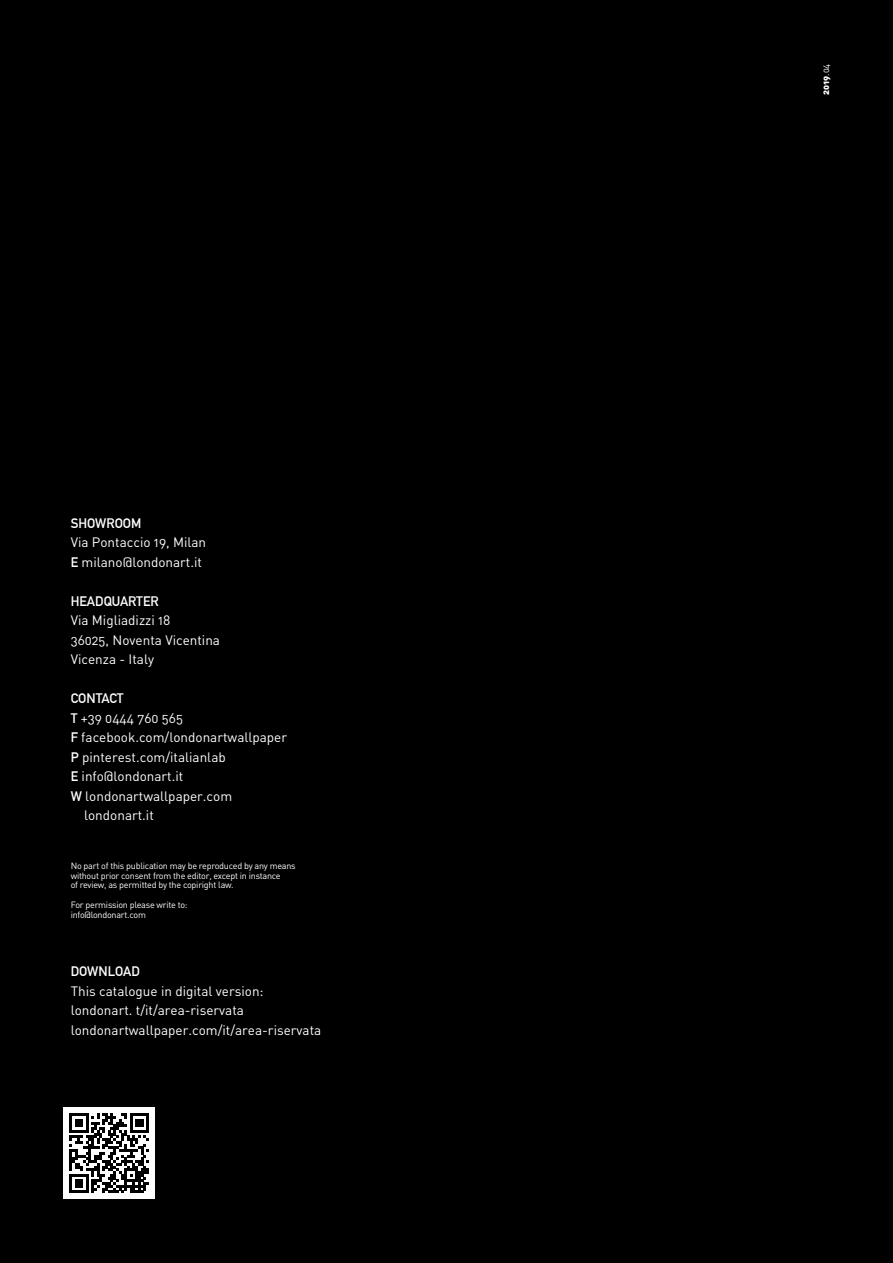
<style>
.page{position:relative;width:893px;height:1263px;background:#000}
.page>*{position:absolute;margin:0;border:0;box-sizing:border-box;transform-origin:0 0}
.t1{font:13.5px/19.5px "DIN Regular Alternate";color:#fff}
.t2{font:700 13.5px "DIN Alternate";color:#fff}
.t3{font:9px/9.8px "DIN";letter-spacing:-.025em;color:#fff}
.t4{font:9px "DIN Black Alternate";color:#fff}
.s1{font-family:"DIN Alternate";font-weight:700}
.s2{font-family:"DIN Regular Alternate"}
</style>
<div class="page">
<div style="left:63px;top:1107px;width:92px;height:92px;background:#fff"></div>
<svg style="left:69px;top:1113px;width:80px;height:80px"></svg>
<p class="t2" style="left:71px;top:512px;width:72px">SHOWROOM</p>
<p class="t1" style="left:71px;top:532px;width:137px">Via Pontaccio 19, Milan<br><span class="s1">E</span> milano@londonart.it</p>
<p class="t2" style="left:71px;top:590px;width:90px">HEADQUARTER</p>
<p class="t1" style="left:71px;top:610px;width:151px">Via Migliadizzi 18<br>36025, Noventa Vicentina<br>Vicenza - Italy</p>
<p class="t2" style="left:71px;top:688px;width:54px">CONTACT</p>
<p class="t1" style="left:71px;top:708px;width:114px"><span class="s1">T</span> +39 0444 760 565</p>
<p class="t1" style="left:71px;top:727px;width:218px"><span class="s1">F</span> facebook.com/londonartwallpaper</p>
<p class="t1" style="left:71px;top:747px;width:157px"><span class="s1">P</span> pinterest.com/italianlab</p>
<p class="t1" style="left:71px;top:766px;width:114px"><span class="s1">E</span> info@londonart.it</p>
<p class="t1" style="left:71px;top:786px;width:163px"><span class="s1">W</span> londonartwallpaper.com</p>
<p class="t1" style="left:84px;top:805px;width:71px">londonart.it</p>
<p class="t3" style="left:71px;top:860px;width:227px">No part of this publication may be reproduced by any means without prior consent from the editor, except in instance<br>of review, as permitted by the copiright law.</p>
<p class="t3" style="left:71px;top:899px;width:118px">For permission please write to: info@londonart.com</p>
<p class="t2" style="left:71px;top:961px;width:71px">DOWNLOAD</p>
<p class="t1" style="left:71px;top:981px;width:252px">This catalogue in digital version: londonart. t/it/area-riservata londonartwallpaper.com/it/area-riservata</p>
<p class="t4" style="left:820px;top:95px;width:33px;rotate:-90deg">2019<span class="s2">.04</span></p>
</div>
